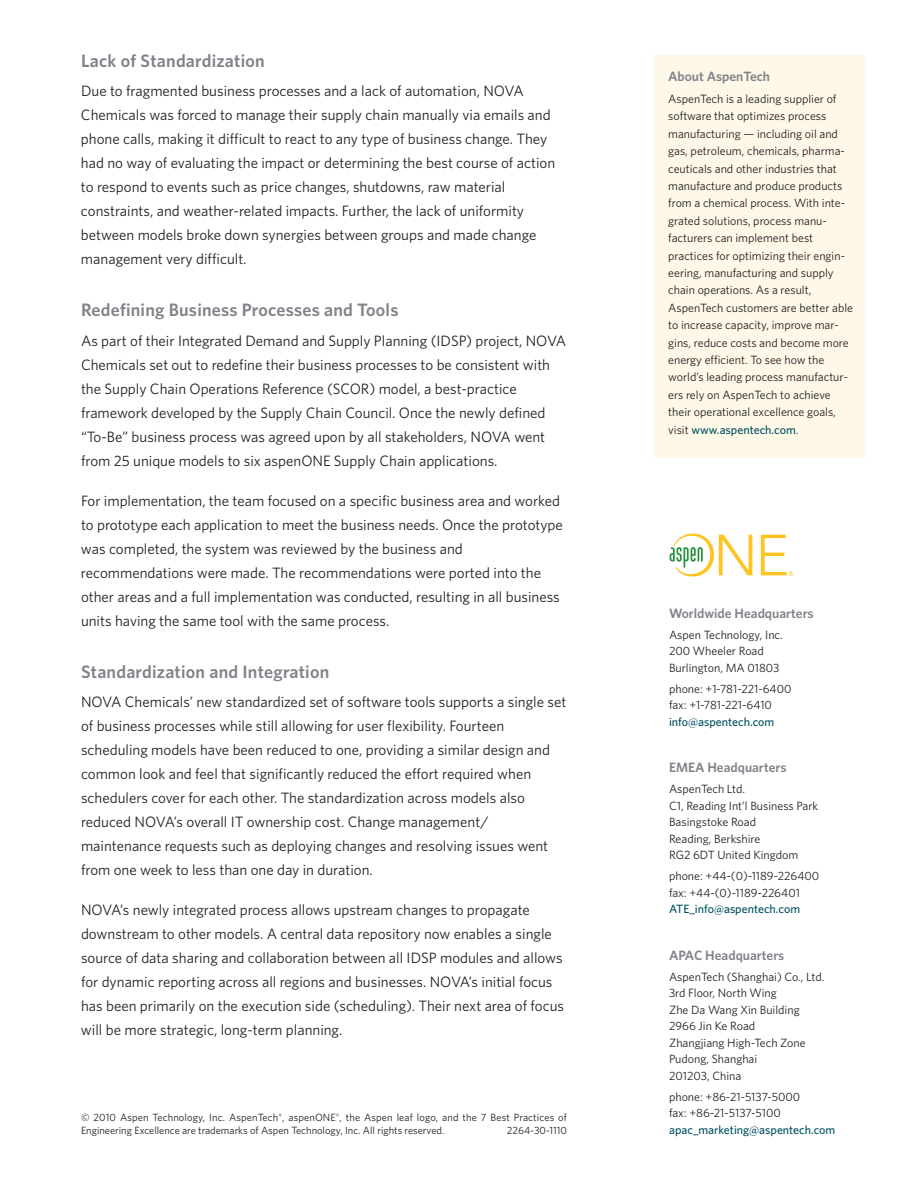
<style>
.page{position:relative;width:918px;height:1188px;background:#fff}
.page>*{position:absolute;margin:0;border:0;box-sizing:border-box;transform-origin:0 0}
.t1{font:600 18px "Whitney";letter-spacing:.01em;color:#80838a}
.t2{font:15px/24px "Whitney";color:#231f20}
.t3{font:600 13.5px "Whitney";color:#80838a}
.t4{font:12px/17.4px "Whitney";color:#231f20}
.t5{font:500 12px "Whitney";color:#005260}
.t6{font:10.5px/12.6px "Whitney";color:#231f20}
.s1{font-weight:500;color:#005260}
</style>
<div class="page">
<div style="left:655px;top:55px;width:210px;height:402px;background:#fef8e8"></div>
<svg style="left:670px;top:534px;width:82px;height:43px"></svg>
<svg style="left:761px;top:535px;width:32px;height:41px"></svg>
<p class="t1" style="left:81px;top:50px;width:185px">Lack of Standardization</p>
<p class="t2" style="left:81px;top:79px;width:476px">Due to fragmented business processes and a lack of automation, NOVA Chemicals was forced to manage their supply chain manually via emails and phone calls, making it difficult to react to any type of business change. They had no way of evaluating the impact or determining the best course of action to respond to events such as price changes, shutdowns, raw material constraints, and weather-related impacts. Further, the lack of uniformity between models broke down synergies between groups and made change management very difficult.</p>
<p class="t1" style="left:81px;top:299px;width:319px">Redefining Business Processes and Tools</p>
<p class="t2" style="left:81px;top:328px;width:487px">As part of their Integrated Demand and Supply Planning (IDSP) project, NOVA Chemicals set out to redefine their business processes to be consistent with the Supply Chain Operations Reference (SCOR) model, a best-practice framework developed by the Supply Chain Council. Once the newly defined “To-Be” business process was agreed upon by all stakeholders, NOVA went from 25 unique models to six aspenONE Supply Chain applications.</p>
<p class="t2" style="left:81px;top:489px;width:483px">For implementation, the team focused on a specific business area and worked to prototype each application to meet the business needs. Once the prototype was completed, the system was reviewed by the business and recommendations were made. The recommendations were ported into the other areas and a full implementation was conducted, resulting in all business units having the same tool with the same process.</p>
<p class="t1" style="left:81px;top:661px;width:250px">Standardization and Integration</p>
<p class="t2" style="left:81px;top:690px;width:487px">NOVA Chemicals’ new standardized set of software tools supports a single set of business processes while still allowing for user flexibility. Fourteen scheduling models have been reduced to one, providing a similar design and common look and feel that significantly reduced the effort required when schedulers cover for each other. The standardization across models also reduced NOVA’s overall IT ownership cost. Change management/ maintenance requests such as deploying changes and resolving issues went from one week to less than one day in duration.</p>
<p class="t2" style="left:81px;top:898px;width:485px">NOVA’s newly integrated process allows upstream changes to propagate downstream to other models. A central data repository now enables a single source of data sharing and collaboration between all IDSP modules and allows for dynamic reporting across all regions and businesses. NOVA’s initial focus has been primarily on the execution side (scheduling). Their next area of focus will be more strategic, long-term planning.</p>
<p class="t6" style="left:81px;top:1111px;width:488px">© 2010 Aspen Technology, Inc. AspenTech<sup>®</sup>, aspenONE<sup>®</sup>, the Aspen leaf logo, and the 7 Best Practices of<br>Engineering Excellence are trademarks of Aspen Technology, Inc. All rights reserved.</p>
<p class="t6" style="left:507px;top:1124px;width:62px">2264-30-1110</p>
<p class="t3" style="left:668px;top:69px;width:103px">About AspenTech</p>
<p class="t4" style="left:668px;top:90px;width:186px">AspenTech is a leading supplier of software that optimizes process manufacturing — including oil and gas, petroleum, chemicals, pharma&shy;ceuticals and other industries that manufacture and produce products from a chemical process. With inte&shy;grated solutions, process manu&shy;facturers can implement best practices for optimizing their engin&shy;eering, manufacturing and supply chain operations. As a result, AspenTech customers are better able to increase capacity, improve mar&shy;gins, reduce costs and become more energy efficient. To see how the world’s leading process manufactur&shy;ers rely on AspenTech to achieve their operational excellence goals, visit <span class="s1">www.aspentech.com</span>.</p>
<p class="t3" style="left:669px;top:605px;width:146px">Worldwide Headquarters</p>
<p class="t4" style="left:669px;top:626px;width:115px;line-height:16.5px">Aspen Technology, Inc.<br>200 Wheeler Road<br>Burlington, MA 01803</p>
<p class="t4" style="left:669px;top:680px;width:124px;line-height:16.5px">phone: +1-781-221-6400 fax: +1-781-221-6410</p>
<p class="t5" style="left:669px;top:715px;width:107px">info@aspentech.com</p>
<p class="t3" style="left:669px;top:760px;width:119px">EMEA Headquarters</p>
<p class="t4" style="left:669px;top:781px;width:151px;line-height:16.5px">AspenTech Ltd.<br>C1, Reading Int’l Business Park<br>Basingstoke Road<br>Reading, Berkshire<br>RG2 6DT United Kingdom</p>
<p class="t4" style="left:669px;top:868px;width:152px;line-height:16.5px">phone: +44-(0)-1189-226400 fax: +44-(0)-1189-226401</p>
<p class="t5" style="left:669px;top:902px;width:133px">ATE_info@aspentech.com</p>
<p class="t3" style="left:669px;top:947px;width:117px">APAC Headquarters</p>
<p class="t4" style="left:669px;top:968px;width:157px;line-height:16.5px">AspenTech (Shanghai) Co., Ltd.<br>3rd Floor, North Wing<br>Zhe Da Wang Xin Building<br>2966 Jin Ke Road<br>Zhangjiang High-Tech Zone<br>Pudong, Shanghai<br>201203, China</p>
<p class="t4" style="left:669px;top:1088px;width:133px;line-height:16.5px">phone: +86-21-5137-5000 fax: +86-21-5137-5100</p>
<p class="t5" style="left:669px;top:1123px;width:168px">apac_marketing@aspentech.com</p>
</div>
